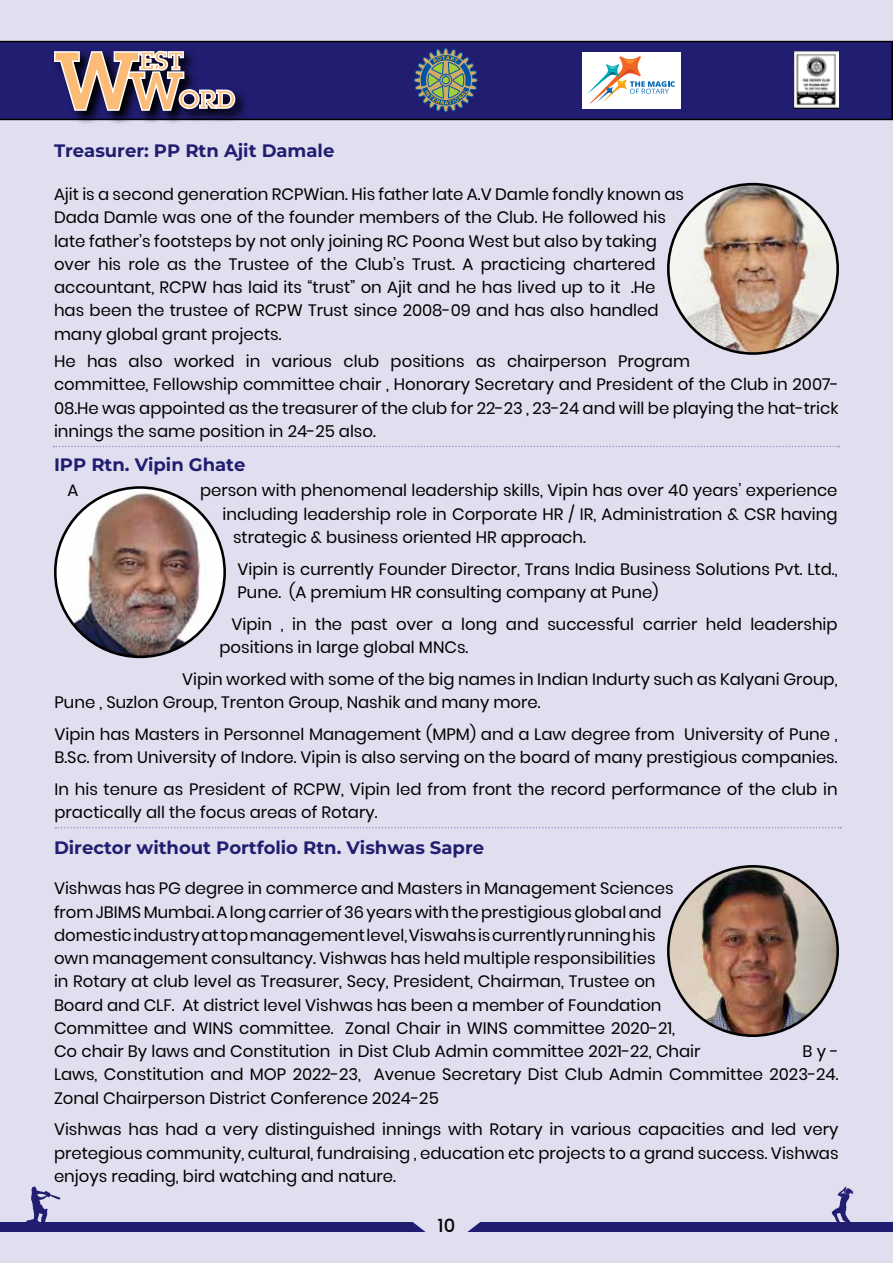
<style>
.page{position:relative;width:893px;height:1263px;background:#e0deef}
.page>*{position:absolute;margin:0;border:0;box-sizing:border-box;transform-origin:0 0}
.t1{font:100 18px "Montserrat";color:#211d70}
.t2{font:500 18px "Poppins";color:#000}
.t3{font:16.5px/23.2px "Poppins";color:#000}
</style>
<div class="page">
<svg style="left:26px;top:1186px;width:35px;height:36px"></svg>
<div style="left:0;top:1222px;width:893px;height:9px;background:#211d70"></div>
<svg style="left:832px;top:1186px;width:22px;height:36px"></svg>
<svg style="left:413px;top:1222px;width:67px;height:10px"></svg>
<svg style="left:0;top:41px;width:892px;height:79px;background:#1f1b6a"></svg>
<svg style="left:892px;top:41px;width:1px;height:79px"></svg>
<svg style="left:52px;top:49px;width:197px;height:74px;background:#38366b"></svg>
<svg style="left:53px;top:50px;width:183px;height:62px;background:#846f78"></svg>
<svg style="left:414px;top:45px;width:64px;height:69px;background:#556375"></svg>
<div style="left:582px;top:52px;width:98px;height:57px;background:#fff"></div>
<svg style="left:587px;top:56px;width:88px;height:49px"></svg>
<img style="left:793px;top:52px;width:46px;height:57px">
<svg style="left:55px;top:827px;width:786px;height:1px"></svg>
<img style="left:668px;top:184px;width:170px;height:169px;border-radius:84px">
<svg style="left:55px;top:487px;width:170px;height:170px;background:#cdcdcd"></svg>
<img style="left:69px;top:487px;width:145px;height:170px">
<img style="left:668px;top:866px;width:170px;height:170px;border-radius:85px">
<svg style="left:53px;top:446px;width:786px;height:1px"></svg>
<p class="t1" style="left:54px;top:139px;width:282px">Treasurer: PP Rtn Ajit Damale</p>
<p class="t3" style="left:54px;top:183px;width:631px">Ajit is a second generation RCPWian. His father late A.V Damle fondly known as Dada Damle was one of the founder members of the Club. He followed his late father’s footsteps by not only joining RC Poona West but also by taking over his role as the Trustee of the Club’s Trust. A practicing chartered accountant, RCPW has laid its “trust” on Ajit and he has lived up to it .He has been the trustee of RCPW Trust since 2008-09 and has also handled many global grant projects.</p>
<p class="t3" style="left:54px;top:350px;width:786px">He has also worked in various club positions as chairperson Program<br>committee, Fellowship committee chair , Honorary Secretary and President of the Club in 2007- 08.He was appointed as the treasurer of the club for 22-23 , 23-24 and will be playing the hat-trick innings the same position in 24-25 also.</p>
<p class="t1" style="left:54px;top:452px;width:193px">IPP Rtn. Vipin Ghate</p>
<p class="t3" style="left:68px;top:479px;width:12px">A</p>
<p class="t3" style="left:200px;top:479px;width:639px">person with phenomenal leadership skills, Vipin has over 40 years’ experience</p>
<p class="t3" style="left:223px;top:502px;width:617px">including leadership role in Corporate HR / IR, Administration &amp; CSR having</p>
<p class="t3" style="left:233px;top:525px;width:354px">strategic &amp; business oriented HR approach.</p>
<p class="t3" style="left:238px;top:557px;width:602px">Vipin is currently Founder Director, Trans India Business Solutions Pvt. Ltd.,<br>Pune. (A premium HR consulting company at Pune)</p>
<p class="t3" style="left:220px;top:612px;width:620px;text-indent:12px">Vipin , in the past over a long and successful carrier held leadership positions in large global MNCs.</p>
<p class="t3" style="left:55px;top:667px;width:784px;text-indent:127px">Vipin worked with some of the big names in Indian Indurty such as Kalyani Group,<br>Pune , Suzlon Group, Trenton Group, Nashik and many more.</p>
<p class="t3" style="left:55px;top:722px;width:785px">Vipin has Masters in Personnel Management (MPM) and a Law degree from University of Pune ,<br>B.Sc. from University of Indore. Vipin is also serving on the board of many prestigious companies.</p>
<p class="t3" style="left:55px;top:777px;width:785px">In his tenure as President of RCPW, Vipin led from front the record performance of the club in practically all the focus areas of Rotary.</p>
<p class="t1" style="left:54px;top:835px;width:432px">Director without Portfolio Rtn. Vishwas Sapre</p>
<p class="t3" style="left:54px;top:877px;width:648px">Vishwas has PG degree in commerce and Masters in Management Sciences from JBIMS Mumbai. A long carrier of 36 years with the prestigious global and domestic industry at top management level, Viswahs is currently running his<br>own management consultancy. Vishwas has held multiple responsibilities<br>in Rotary at club level as Treasurer, Secy, President, Chairman, Trustee on Board and CLF. At district level Vishwas has been a member of Foundation Committee and WINS committee. Zonal Chair in WINS committee 2020-21, Co chair By laws and Constitution in Dist Club Admin committee 2021-22, Chair</p>
<p class="t3" style="left:54px;top:1040px;width:786px;text-align:justify;text-indent:749px">By-Laws, Constitution and MOP 2022-23, Avenue Secretary Dist Club Admin Committee 2023-24.<br>Zonal Chairperson District Conference 2024-25</p>
<p class="t3" style="left:54px;top:1118px;width:786px;text-align:justify">Vishwas has had a very distinguished innings with Rotary in various capacities and led very pretegious community, cultural, fundraising , education etc projects to a grand success. Vishwas enjoys reading, bird watching and nature.</p>
<p class="t2" style="left:438px;top:1215px;width:19px">10</p>
</div>
